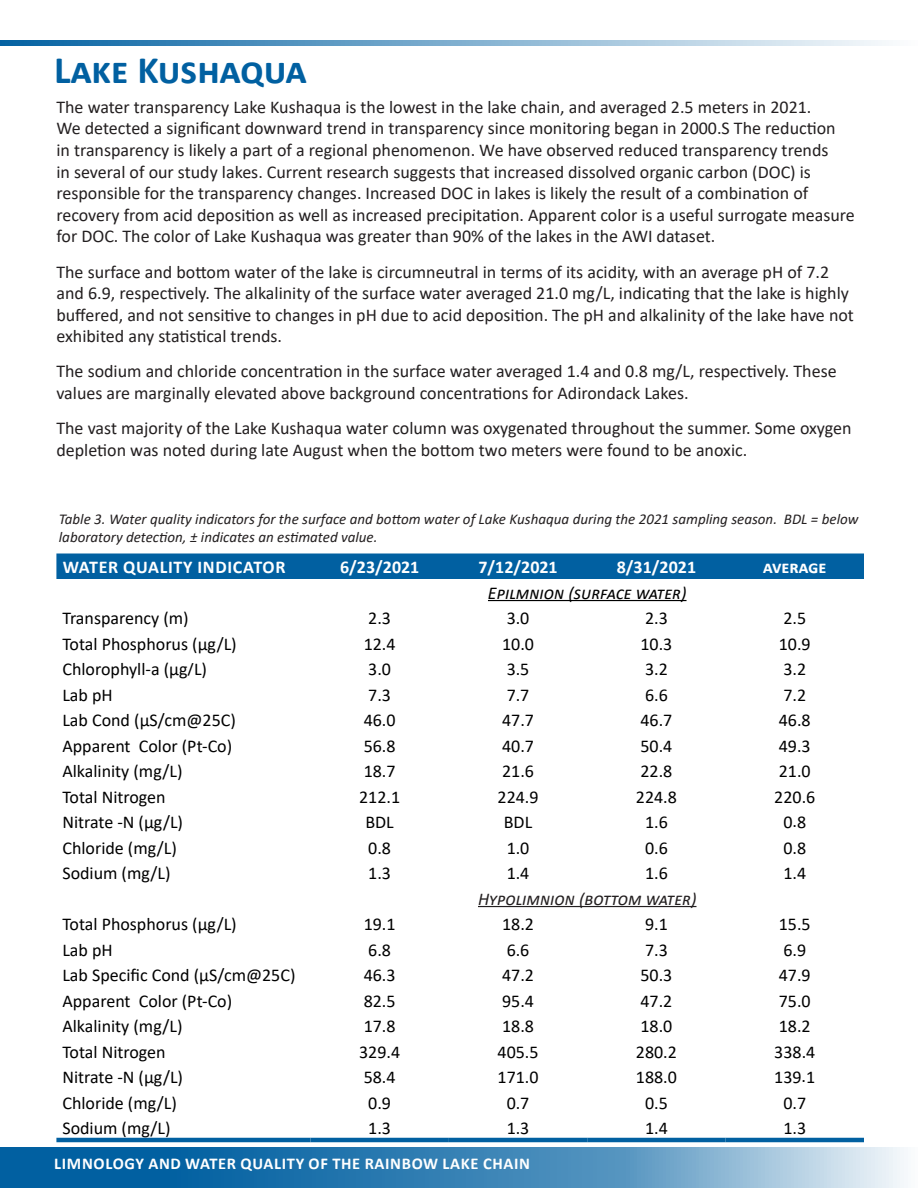
<style>
.page{position:relative;width:918px;height:1188px;background:#fff}
.page>*{position:absolute;margin:0;border:0;box-sizing:border-box;transform-origin:0 0}
.t1{font:700 39px "Calibri";color:#0160a1}
.t2{font:18px/21.6px "Calibri";color:#231f20}
.t3{font:18px "Calibri";color:#000}
.t4{font:700 18px "Calibri";color:#fff}
.t5{font:italic 18px "Calibri";color:#231f20}
.t6{font:italic 18px "Calibri";color:#000}
.t7{font:700 18px "Calibri";letter-spacing:.04em;color:#fff}
.t8{font:700 16.5px "Calibri";letter-spacing:.04em;color:#fff}
.t9{font:italic 15px/18px "Calibri";color:#231f20}
</style>
<div class="page">
<svg style="left:0;top:40px;width:886px;height:5px;background:#7bacce"></svg>
<svg style="left:0;top:1148px;width:904px;height:40px;background:#498dbb"></svg>
<hr style="left:917px;top:1148px;width:1px;height:40px;background:#0160a1">
<div style="left:56px;top:554px;width:808px;height:25px;background:#0160a1"></div>
<hr style="left:56px;top:1138px;width:255px;height:4px;background:#0160a1">
<hr style="left:310px;top:1138px;width:139px;height:4px;background:#0160a1">
<hr style="left:449px;top:1138px;width:138px;height:4px;background:#0160a1">
<hr style="left:587px;top:1138px;width:139px;height:4px;background:#0160a1">
<hr style="left:726px;top:1138px;width:138px;height:4px;background:#0160a1">
<hr style="left:488px;top:600px;width:199px;height:1px;background:#000">
<hr style="left:478px;top:906px;width:218px;height:1px;background:#231f20">
<p class="t1" style="left:54px;top:43px;width:254px">Lake Kushaqua</p>
<p class="t2" style="left:56px;top:96px;width:800px">The water transparency Lake Kushaqua is the lowest in the lake chain, and averaged 2.5 meters in 2021.<br>We detected a significant downward trend in transparency since monitoring began in 2000.S The reduction<br>in transparency is likely a part of a regional phenomenon. We have observed reduced transparency trends<br>in several of our study lakes. Current research suggests that increased dissolved organic carbon (DOC) is responsible for the transparency changes. Increased DOC in lakes is likely the result of a combination of recovery from acid deposition as well as increased precipitation. Apparent color is a useful surrogate measure for DOC. The color of Lake Kushaqua was greater than 90% of the lakes in the AWI dataset.</p>
<p class="t2" style="left:56px;top:260px;width:799px">The surface and bottom water of the lake is circumneutral in terms of its acidity, with an average pH of 7.2 and 6.9, respectively. The alkalinity of the surface water averaged 21.0 mg/L, indicating that the lake is highly buffered, and not sensitive to changes in pH due to acid deposition. The pH and alkalinity of the lake have not exhibited any statistical trends.</p>
<p class="t2" style="left:56px;top:360px;width:782px">The sodium and chloride concentration in the surface water averaged 1.4 and 0.8 mg/L, respectively. These values are marginally elevated above background concentrations for Adirondack Lakes.</p>
<p class="t2" style="left:56px;top:417px;width:797px">The vast majority of the Lake Kushaqua water column was oxygenated throughout the summer. Some oxygen depletion was noted during late August when the bottom two meters were found to be anoxic.</p>
<p class="t9" style="left:59px;top:510px;width:801px">Table 3. Water quality indicators for the surface and bottom water of Lake Kushaqua during the 2021 sampling season. BDL = below laboratory detection, ± indicates an estimated value.</p>
<p class="t7" style="left:63px;top:554px;width:224px">WATER QUALITY INDICATOR</p>
<p class="t4" style="left:340px;top:554px;width:81px">6/23/2021</p>
<p class="t4" style="left:478px;top:554px;width:81px">7/12/2021</p>
<p class="t4" style="left:617px;top:554px;width:81px">8/31/2021</p>
<p class="t4" style="left:763px;top:554px;width:65px">average</p>
<p class="t6" style="left:488px;top:580px;width:200px">Epilmnion (surface water)</p>
<p class="t3" style="left:62px;top:606px;width:128px">Transparency (m)</p>
<p class="t3" style="left:368px;top:606px;width:24px">2.3</p>
<p class="t3" style="left:507px;top:606px;width:24px">3.0</p>
<p class="t3" style="left:645px;top:606px;width:24px">2.3</p>
<p class="t3" style="left:783px;top:606px;width:24px">2.5</p>
<p class="t3" style="left:62px;top:631px;width:176px">Total Phosphorus (µg/L)</p>
<p class="t3" style="left:364px;top:631px;width:33px">12.4</p>
<p class="t3" style="left:502px;top:631px;width:33px">10.0</p>
<p class="t3" style="left:640px;top:631px;width:33px">10.3</p>
<p class="t3" style="left:779px;top:631px;width:33px">10.9</p>
<p class="t3" style="left:62px;top:657px;width:146px">Chlorophyll-a (µg/L)</p>
<p class="t3" style="left:368px;top:657px;width:24px">3.0</p>
<p class="t3" style="left:507px;top:657px;width:24px">3.5</p>
<p class="t3" style="left:645px;top:657px;width:24px">3.2</p>
<p class="t3" style="left:783px;top:657px;width:24px">3.2</p>
<p class="t3" style="left:62px;top:682px;width:52px">Lab pH</p>
<p class="t3" style="left:368px;top:682px;width:24px">7.3</p>
<p class="t3" style="left:507px;top:682px;width:24px">7.7</p>
<p class="t3" style="left:645px;top:682px;width:24px">6.6</p>
<p class="t3" style="left:783px;top:682px;width:24px">7.2</p>
<p class="t3" style="left:62px;top:708px;width:175px">Lab Cond (µS/cm@25C)</p>
<p class="t3" style="left:364px;top:708px;width:33px">46.0</p>
<p class="t3" style="left:502px;top:708px;width:33px">47.7</p>
<p class="t3" style="left:640px;top:708px;width:33px">46.7</p>
<p class="t3" style="left:779px;top:708px;width:33px">46.8</p>
<p class="t3" style="left:62px;top:733px;width:171px">Apparent Color (Pt-Co)</p>
<p class="t3" style="left:364px;top:733px;width:33px">56.8</p>
<p class="t3" style="left:502px;top:733px;width:33px">40.7</p>
<p class="t3" style="left:640px;top:733px;width:33px">50.4</p>
<p class="t3" style="left:779px;top:733px;width:33px">49.3</p>
<p class="t3" style="left:62px;top:759px;width:122px">Alkalinity (mg/L)</p>
<p class="t3" style="left:364px;top:759px;width:33px">18.7</p>
<p class="t3" style="left:502px;top:759px;width:33px">21.6</p>
<p class="t3" style="left:640px;top:759px;width:33px">22.8</p>
<p class="t3" style="left:779px;top:759px;width:33px">21.0</p>
<p class="t3" style="left:62px;top:784px;width:105px">Total Nitrogen</p>
<p class="t3" style="left:359px;top:784px;width:43px">212.1</p>
<p class="t3" style="left:498px;top:784px;width:43px">224.9</p>
<p class="t3" style="left:636px;top:784px;width:43px">224.8</p>
<p class="t3" style="left:774px;top:784px;width:43px">220.6</p>
<p class="t3" style="left:62px;top:810px;width:122px">Nitrate -N (µg/L)</p>
<p class="t3" style="left:365px;top:810px;width:30px">BDL</p>
<p class="t3" style="left:504px;top:810px;width:30px">BDL</p>
<p class="t3" style="left:645px;top:810px;width:24px">1.6</p>
<p class="t3" style="left:783px;top:810px;width:24px">0.8</p>
<p class="t3" style="left:62px;top:835px;width:116px">Chloride (mg/L)</p>
<p class="t3" style="left:368px;top:835px;width:24px">0.8</p>
<p class="t3" style="left:507px;top:835px;width:24px">1.0</p>
<p class="t3" style="left:645px;top:835px;width:24px">0.6</p>
<p class="t3" style="left:783px;top:835px;width:24px">0.8</p>
<p class="t3" style="left:62px;top:861px;width:110px">Sodium (mg/L)</p>
<p class="t3" style="left:368px;top:861px;width:24px">1.3</p>
<p class="t3" style="left:507px;top:861px;width:24px">1.4</p>
<p class="t3" style="left:645px;top:861px;width:24px">1.6</p>
<p class="t3" style="left:783px;top:861px;width:24px">1.4</p>
<p class="t5" style="left:478px;top:886px;width:220px">Hypolimnion (bottom water)</p>
<p class="t3" style="left:62px;top:912px;width:176px">Total Phosphorus (µg/L)</p>
<p class="t3" style="left:364px;top:912px;width:33px">19.1</p>
<p class="t3" style="left:502px;top:912px;width:33px">18.2</p>
<p class="t3" style="left:645px;top:912px;width:24px">9.1</p>
<p class="t3" style="left:779px;top:912px;width:33px">15.5</p>
<p class="t3" style="left:62px;top:937px;width:52px">Lab pH</p>
<p class="t3" style="left:368px;top:937px;width:24px">6.8</p>
<p class="t3" style="left:507px;top:937px;width:24px">6.6</p>
<p class="t3" style="left:645px;top:937px;width:24px">7.3</p>
<p class="t3" style="left:783px;top:937px;width:24px">6.9</p>
<p class="t3" style="left:62px;top:963px;width:235px">Lab Specific Cond (µS/cm@25C)</p>
<p class="t3" style="left:364px;top:963px;width:33px">46.3</p>
<p class="t3" style="left:502px;top:963px;width:33px">47.2</p>
<p class="t3" style="left:640px;top:963px;width:33px">50.3</p>
<p class="t3" style="left:779px;top:963px;width:33px">47.9</p>
<p class="t3" style="left:62px;top:988px;width:171px">Apparent Color (Pt-Co)</p>
<p class="t3" style="left:364px;top:988px;width:33px">82.5</p>
<p class="t3" style="left:502px;top:988px;width:33px">95.4</p>
<p class="t3" style="left:640px;top:988px;width:33px">47.2</p>
<p class="t3" style="left:779px;top:988px;width:33px">75.0</p>
<p class="t3" style="left:62px;top:1014px;width:122px">Alkalinity (mg/L)</p>
<p class="t3" style="left:364px;top:1014px;width:33px">17.8</p>
<p class="t3" style="left:502px;top:1014px;width:33px">18.8</p>
<p class="t3" style="left:640px;top:1014px;width:33px">18.0</p>
<p class="t3" style="left:779px;top:1014px;width:33px">18.2</p>
<p class="t3" style="left:62px;top:1039px;width:105px">Total Nitrogen</p>
<p class="t3" style="left:359px;top:1039px;width:43px">329.4</p>
<p class="t3" style="left:498px;top:1039px;width:43px">405.5</p>
<p class="t3" style="left:636px;top:1039px;width:43px">280.2</p>
<p class="t3" style="left:774px;top:1039px;width:43px">338.4</p>
<p class="t3" style="left:62px;top:1065px;width:122px">Nitrate -N (µg/L)</p>
<p class="t3" style="left:364px;top:1065px;width:33px">58.4</p>
<p class="t3" style="left:498px;top:1065px;width:43px">171.0</p>
<p class="t3" style="left:636px;top:1065px;width:43px">188.0</p>
<p class="t3" style="left:774px;top:1065px;width:43px">139.1</p>
<p class="t3" style="left:62px;top:1090px;width:116px">Chloride (mg/L)</p>
<p class="t3" style="left:368px;top:1090px;width:24px">0.9</p>
<p class="t3" style="left:507px;top:1090px;width:24px">0.7</p>
<p class="t3" style="left:645px;top:1090px;width:24px">0.5</p>
<p class="t3" style="left:783px;top:1090px;width:24px">0.7</p>
<p class="t3" style="left:62px;top:1116px;width:110px">Sodium (mg/L)</p>
<p class="t3" style="left:368px;top:1116px;width:24px">1.3</p>
<p class="t3" style="left:507px;top:1116px;width:24px">1.3</p>
<p class="t3" style="left:645px;top:1116px;width:24px">1.4</p>
<p class="t3" style="left:783px;top:1116px;width:24px">1.3</p>
<p class="t8" style="left:54px;top:1151px;width:477px">LIMNOLOGY AND WATER QUALITY OF THE RAINBOW LAKE CHAIN</p>
</div>
